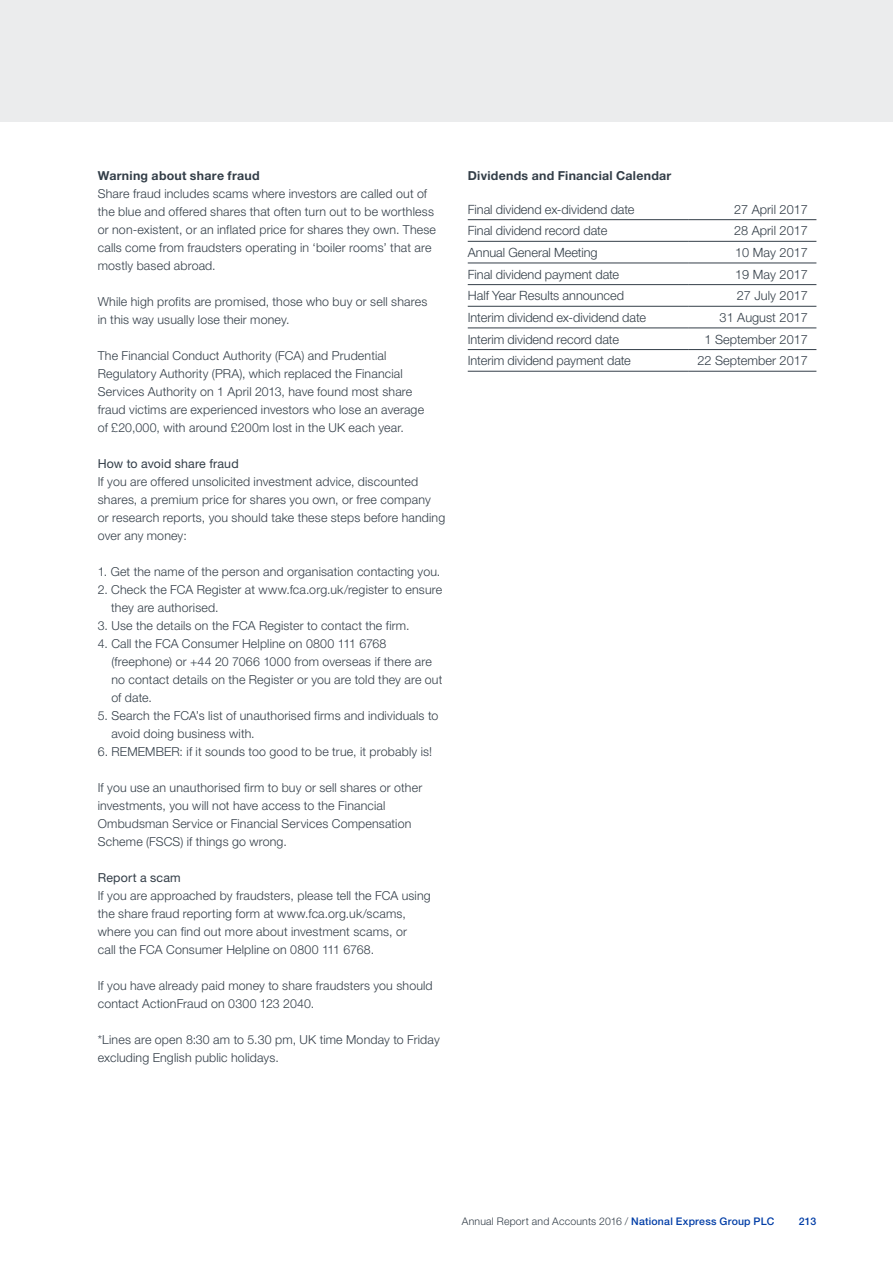
<style>
.page{position:relative;width:893px;height:1263px;background:#fff}
.page>*{position:absolute;margin:0;border:0;box-sizing:border-box;transform-origin:0 0}
.t1{font:300 12.75px "Helvetica Neue LT Std";color:#333e48}
.t2{font:300 12.3px/18px "Helvetica Neue LT Std";letter-spacing:.015em;color:#333e48}
.t3{font:700 12.3px "Helvetica Neue LT Std";letter-spacing:.025em;color:#333e48}
.t4{font:12.3px "Helvetica Neue LT Std";letter-spacing:.015em;color:#333e48}
.t5{font:300 10.5px "Helvetica Neue LT Std";letter-spacing:.02em;color:#333e48}
.t6{font:500 10.5px "Helvetica Neue LT Std";color:#003da6}
.s1{font-weight:500;color:#003da6}
</style>
<div class="page">
<div style="left:0;top:0;width:893px;height:122px;background:#ebeced"></div>
<hr style="left:468px;top:219px;width:221px;height:1px;background:#333e48">
<hr style="left:689px;top:219px;width:127px;height:1px;background:#333e48">
<hr style="left:468px;top:241px;width:221px;height:1px;background:#333e48">
<hr style="left:689px;top:241px;width:127px;height:1px;background:#333e48">
<hr style="left:468px;top:263px;width:221px;height:1px;background:#333e48">
<hr style="left:689px;top:263px;width:127px;height:1px;background:#333e48">
<hr style="left:468px;top:284px;width:221px;height:1px;background:#333e48">
<hr style="left:689px;top:284px;width:127px;height:1px;background:#333e48">
<hr style="left:468px;top:306px;width:221px;height:1px;background:#333e48">
<hr style="left:689px;top:306px;width:127px;height:1px;background:#333e48">
<hr style="left:468px;top:328px;width:221px;height:1px;background:#333e48">
<hr style="left:689px;top:328px;width:127px;height:1px;background:#333e48">
<hr style="left:468px;top:349px;width:221px;height:1px;background:#333e48">
<hr style="left:689px;top:349px;width:127px;height:1px;background:#333e48">
<hr style="left:468px;top:371px;width:221px;height:1px;background:#333e48">
<hr style="left:689px;top:371px;width:127px;height:1px;background:#333e48">
<p class="t3" style="left:98px;top:168px;width:163px">Warning about share fraud</p>
<p class="t2" style="left:98px;top:184px;width:340px">Share fraud includes scams where investors are called out of the blue and offered shares that often turn out to be worthless or non-existent, or an inflated price for shares they own. These calls come from fraudsters operating in ‘boiler rooms’ that are mostly based abroad.</p>
<p class="t2" style="left:98px;top:292px;width:331px">While high profits are promised, those who buy or sell shares in this way usually lose their money.</p>
<p class="t2" style="left:98px;top:346px;width:328px">The Financial Conduct Authority (FCA) and Prudential Regulatory Authority (PRA), which replaced the Financial Services Authority on 1 April 2013, have found most share fraud victims are experienced investors who lose an average of £20,000, with around £200m lost in the UK each year.</p>
<p class="t4" style="left:98px;top:456px;width:142px">How to avoid share fraud</p>
<p class="t2" style="left:98px;top:472px;width:349px">If you are offered unsolicited investment advice, discounted shares, a premium price for shares you own, or free company<br>or research reports, you should take these steps before handing over any money:</p>
<p class="t2" style="left:98px;top:562px;width:344px">1. Get the name of the person and organisation contacting you.</p>
<p class="t2" style="left:111px;top:580px;width:333px;text-indent:-13px">2. Check the FCA Register at www.fca.org.uk/register to ensure they are authorised.</p>
<p class="t2" style="left:98px;top:616px;width:313px">3. Use the details on the FCA Register to contact the firm.</p>
<p class="t2" style="left:111px;top:634px;width:333px;text-indent:-14px">4. Call the FCA Consumer Helpline on 0800 111 6768 (freephone) or +44 20 7066 1000 from overseas if there are no contact details on the Register or you are told they are out of date.</p>
<p class="t2" style="left:111px;top:706px;width:328px;text-indent:-14px">5. Search the FCA’s list of unauthorised firms and individuals to avoid doing business with.</p>
<p class="t2" style="left:98px;top:743px;width:336px">6. REMEMBER: if it sounds too good to be true, it probably is!</p>
<p class="t2" style="left:98px;top:778px;width:326px">If you use an unauthorised firm to buy or sell shares or other investments, you will not have access to the Financial Ombudsman Service or Financial Services Compensation Scheme (FSCS) if things go wrong.</p>
<p class="t4" style="left:98px;top:870px;width:84px">Report a scam</p>
<p class="t2" style="left:98px;top:887px;width:334px">If you are approached by fraudsters, please tell the FCA using the share fraud reporting form at www.fca.org.uk/scams, where you can find out more about investment scams, or<br>call the FCA Consumer Helpline on 0800 111 6768.</p>
<p class="t2" style="left:98px;top:977px;width:336px">If you have already paid money to share fraudsters you should contact ActionFraud on 0300 123 2040.</p>
<p class="t2" style="left:98px;top:1031px;width:343px">*Lines are open 8:30 am to 5.30 pm, UK time Monday to Friday excluding English public holidays.</p>
<p class="t3" style="left:468px;top:168px;width:205px">Dividends and Financial Calendar</p>
<p class="t1" style="left:468px;top:201px;width:168px">Final dividend ex-dividend date</p>
<p class="t1" style="left:734px;top:201px;width:75px">27 April 2017</p>
<p class="t1" style="left:468px;top:223px;width:141px">Final dividend record date</p>
<p class="t1" style="left:734px;top:223px;width:75px">28 April 2017</p>
<p class="t1" style="left:468px;top:245px;width:131px">Annual General Meeting</p>
<p class="t1" style="left:735px;top:245px;width:74px">10 May 2017</p>
<p class="t1" style="left:468px;top:266px;width:153px">Final dividend payment date</p>
<p class="t1" style="left:735px;top:266px;width:74px">19 May 2017</p>
<p class="t1" style="left:468px;top:288px;width:158px">Half Year Results announced</p>
<p class="t1" style="left:737px;top:288px;width:73px">27 July 2017</p>
<p class="t1" style="left:468px;top:310px;width:180px">Interim dividend ex-dividend date</p>
<p class="t1" style="left:720px;top:310px;width:90px">31 August 2017</p>
<p class="t1" style="left:468px;top:331px;width:153px">Interim dividend record date</p>
<p class="t1" style="left:704px;top:331px;width:105px">1 September 2017</p>
<p class="t1" style="left:468px;top:353px;width:165px">Interim dividend payment date</p>
<p class="t1" style="left:697px;top:353px;width:112px">22 September 2017</p>
<p class="t5" style="left:462px;top:1214px;width:314px">Annual Report and Accounts 2016 / <span class="s1">National Express Group PLC</span></p>
<p class="t6" style="left:799px;top:1215px;width:19px">213</p>
</div>
